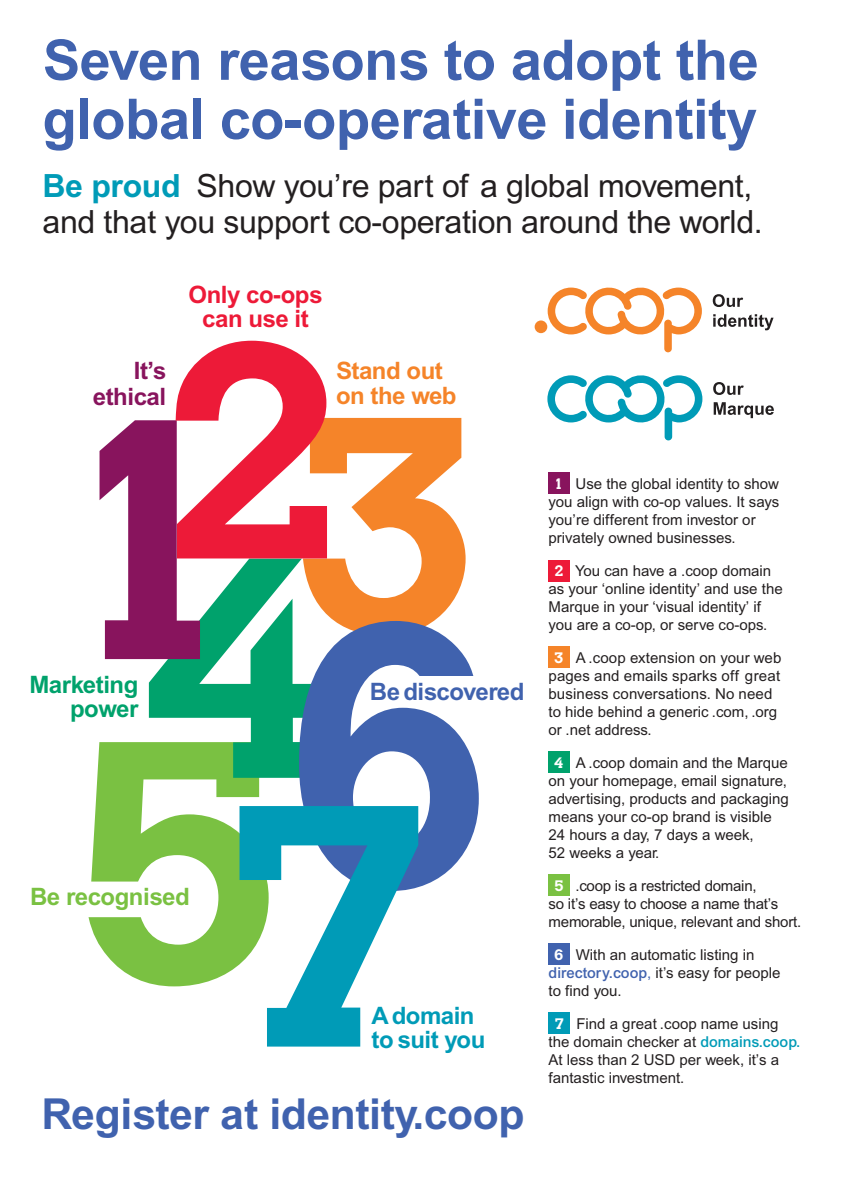
<style>
.page{position:relative;width:842px;height:1191px;background:#fff}
.page>*{position:absolute;margin:0;border:0;box-sizing:border-box;transform-origin:0 0}
.t1{font:700 56px/59px "Arial";letter-spacing:-.01em;color:#4062ae}
.t2{font:700 42.7px "Arial";letter-spacing:-.01em;color:#4062ae}
.t3{font:32px/36px "Arial";letter-spacing:-.01em;color:#231f20}
.t4{font:700 24px/24px "Arial";letter-spacing:-.02em;color:#ed1a38;text-align:center}
.t5{font:700 24px/25.5px "Arial";letter-spacing:-.02em;color:#f58429}
.t6{font:700 24px/24px "Arial";letter-spacing:-.02em;color:#009bb7}
.t7{font:700 24px/24px "Arial";letter-spacing:-.02em;color:#00a26c;text-align:right}
.t8{font:700 24px "Arial";letter-spacing:-.02em;color:#7ac142}
.t9{font:700 24px "Arial";letter-spacing:-.02em;color:#4062ae}
.t10{font:700 24px/25.5px "Arial";letter-spacing:-.02em;color:#88145d;text-align:right}
.t11{font:15px/18px "Arial";color:#231f20}
.s1{font-weight:700;color:#009bb7}
.s2{font-family:"Calvert MT Std";font-weight:700;color:#fff}
.s3{font-weight:500;color:#4062ae}
.s4{color:#4062ae}
.s5{font-weight:500;color:#009bb7}
</style>
<div class="page">
<div style="left:535px;top:320px;width:12px;height:13px;background:#f58429;border-radius:50%"></div>
<svg style="left:548px;top:287px;width:154px;height:65px"></svg>
<svg style="left:713px;top:294px;width:30px;height:13px"></svg>
<svg style="left:713px;top:314px;width:60px;height:16px"></svg>
<svg style="left:713px;top:382px;width:31px;height:13px"></svg>
<svg style="left:714px;top:402px;width:60px;height:16px"></svg>
<svg style="left:547px;top:375px;width:155px;height:65px"></svg>
<div style="left:549px;top:472px;width:21px;height:22px;background:#88145d"></div>
<div style="left:549px;top:560px;width:21px;height:21px;background:#ed1a38"></div>
<div style="left:549px;top:646px;width:21px;height:22px;background:#f58429"></div>
<div style="left:549px;top:751px;width:21px;height:22px;background:#00a26c"></div>
<div style="left:549px;top:874px;width:21px;height:21px;background:#7ac142"></div>
<div style="left:549px;top:943px;width:21px;height:22px;background:#4062ae"></div>
<div style="left:549px;top:1012px;width:21px;height:22px;background:#009bb7"></div>
<svg style="left:89px;top:742px;width:171px;height:244px;fill:#7ac142"></svg>
<svg style="left:100px;top:341px;width:366px;height:437px"></svg>
<svg style="left:299px;top:621px;width:180px;height:267px;fill:#4062ae"></svg>
<div style="left:412px;top:676px;width:83px;height:22px;background:#fff"></div>
<svg style="left:239px;top:806px;width:179px;height:240px"></svg>
<p class="t1" style="left:43px;top:30px;width:718px">Seven reasons to adopt the global co-operative identity</p>
<p class="t3" style="left:43px;top:167px;width:722px"><span class="s1">Be proud</span> Show you’re part of a global movement, and that you support co-operation around the world.</p>
<p class="t10" style="left:93px;top:358px;width:75px">It’s ethical</p>
<p class="t4" style="left:189px;top:282px;width:135px">Only co-ops can use it</p>
<p class="t5" style="left:336px;top:357px;width:122px">Stand out on the web</p>
<p class="t7" style="left:29px;top:672px;width:110px">Marketing power</p>
<p class="t8" style="left:30px;top:882px;width:161px">Be recognised</p>
<p class="t9" style="left:370px;top:677px;width:156px">Be discovered</p>
<p class="t6" style="left:371px;top:1003px;width:115px">A domain to suit you</p>
<p class="t2" style="left:42px;top:1088px;width:484px">Register at identity.coop</p>
<p class="t11" style="left:549px;top:474px;width:232px;text-indent:5px"><span class="s2">1</span> Use the global identity to show you align with co-op values. It says you’re different from investor or privately owned businesses.</p>
<p class="t11" style="left:549px;top:561px;width:236px;text-indent:6px"><span class="s2">2</span> You can have a .coop domain as your ‘online identity’ and use the<br>Marque in your ‘visual identity’ if you are a co-op, or serve co-ops.</p>
<p class="t11" style="left:549px;top:648px;width:234px;text-indent:6px"><span class="s2">3</span> A .coop extension on your web pages and emails sparks off great business conversations. No need to hide behind a generic .com, .org or .net address.</p>
<p class="t11" style="left:549px;top:753px;width:242px;text-indent:6px"><span class="s2">4</span> A .coop domain and the Marque on your homepage, email signature, advertising, products and packaging means your co-op brand is visible<br>24 hours a day, 7 days a week,<br>52 weeks a year.</p>
<p class="t11" style="left:549px;top:876px;width:254px;text-indent:6px"><span class="s2">5</span> .coop is a restricted domain,<br>so it’s easy to choose a name that’s memorable, unique, relevant and short.</p>
<p class="t11" style="left:549px;top:945px;width:233px;text-indent:6px"><span class="s2">6</span> With an automatic listing in <span class="s3">directory.coop</span><span class="s4">,</span> it’s easy for people to find you.</p>
<p class="t11" style="left:549px;top:1014px;width:253px;text-indent:6px"><span class="s2">7</span> Find a great .coop name using the domain checker at <span class="s5">domains.coop.<br></span>At less than 2 USD per week, it’s a fantastic investment.</p>
</div>
